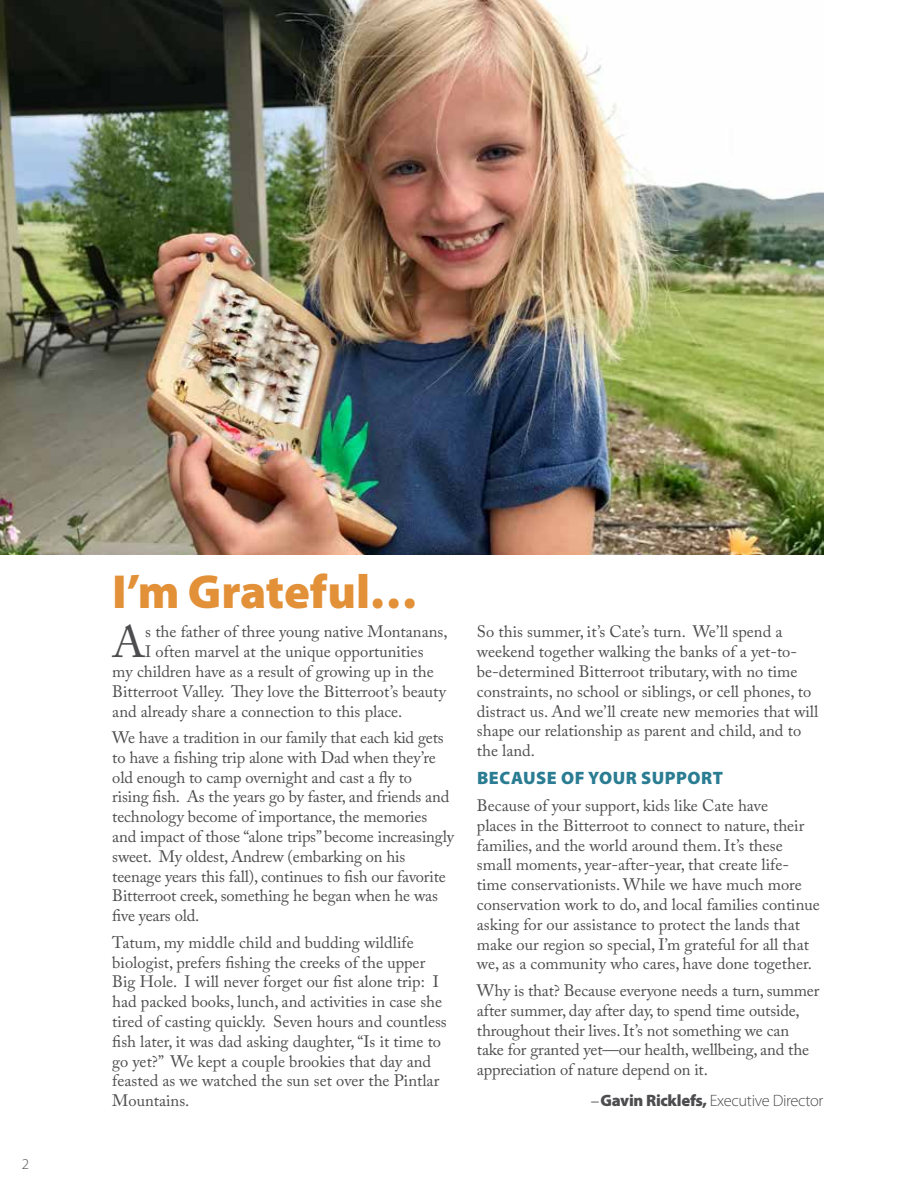
<style>
.page{position:relative;width:918px;height:1188px;background:#fff}
.page>*{position:absolute;margin:0;border:0;box-sizing:border-box;transform-origin:0 0}
.t1{font:900 48px "Myriad Pro";color:#e39139}
.t2{font:44.4px "Adobe Caslon Pro";color:#4d4d4f}
.t3{font:900 18px "Myriad Pro";letter-spacing:.03em;color:#2a7c92}
.t4{font:16.5px/19.8px "Adobe Caslon Pro";color:#4d4d4f}
.t5{font:300 16.5px "Myriad Pro";letter-spacing:-.02em;color:#4d4d4f}
.t6{font:300 15px "Myriad Pro";color:#4d4d4f}
.s1{font-family:"Alegreya Sans";font-weight:400;font-size:15px}
.s2{font-weight:900}
</style>
<div class="page">
<img style="left:0;top:0;width:823px;height:555px">
<p class="t6" style="left:22px;top:1155px;width:9px">2</p>
<h1 class="t1" style="left:112px;top:560px;width:307px">I’m Grateful…</h1>
<h2 class="t2" style="left:112px;top:616px;width:34px">A</h2>
<p class="t4" style="left:145px;top:622px;width:304px">s the father of three young native Montanans,</p>
<p class="t4" style="left:145px;top:642px;width:280px">I often marvel at the unique opportunities</p>
<p class="t4" style="left:112px;top:661px;width:323px">my children have as a result of growing up in the</p>
<p class="t4" style="left:112px;top:681px;width:335px">Bitterroot Valley. They love the Bitterroot’s beauty</p>
<p class="t4" style="left:112px;top:701px;width:291px">and already share a connection to this place.</p>
<p class="t4" style="left:112px;top:727px;width:343px">We have a tradition in our family that each kid gets to have a fishing trip alone with Dad when they’re old enough to camp overnight and cast a fly to<br>rising fish. As the years go by faster, and friends and technology become of importance, the memories and impact of those “alone trips” become increasingly sweet. My oldest, Andrew (embarking on his teenage years this fall), continues to fish our favorite Bitterroot creek, something he began when he was five years old.</p>
<p class="t4" style="left:112px;top:932px;width:336px">Tatum, my middle child and budding wildlife biologist, prefers fishing the creeks of the upper Big Hole. I will never forget our fist alone trip: I had packed books, lunch, and activities in case she tired of casting quickly. Seven hours and countless fish later, it was dad asking daughter, “Is it time to go yet?” We kept a couple brookies that day and feasted as we watched the sun set over the Pintlar Mountains.</p>
<p class="t4" style="left:477px;top:622px;width:343px">So this summer, it’s Cate’s turn. We’ll spend a weekend together walking the banks of a yet-to&shy;be-determined Bitterroot tributary, with no time constraints, no school or siblings, or cell phones, to distract us. And we’ll create new memories that will shape our relationship as parent and child, and to the land.</p>
<p class="t3" style="left:477px;top:766px;width:248px">BECAUSE OF YOUR SUPPORT</p>
<p class="t4" style="left:477px;top:795px;width:344px">Because of your support, kids like Cate have<br>places in the Bitterroot to connect to nature, their families, and the world around them. It’s these small moments, year-after-year, that create life&shy;time conservationists. While we have much more conservation work to do, and local families continue asking for our assistance to protect the lands that make our region so special, I’m grateful for all that we, as a community who cares, have done together.</p>
<p class="t4" style="left:477px;top:980px;width:344px">Why is that? Because everyone needs a turn, summer after summer, day after day, to spend time outside, throughout their lives. It’s not something we can take for granted yet—our health, wellbeing, and the appreciation of nature depend on it.</p>
<p class="t5" style="left:591px;top:1090px;width:234px"><span class="s1">–</span> <span class="s2">Gavin Ricklefs,</span> Executive Director</p>
</div>
